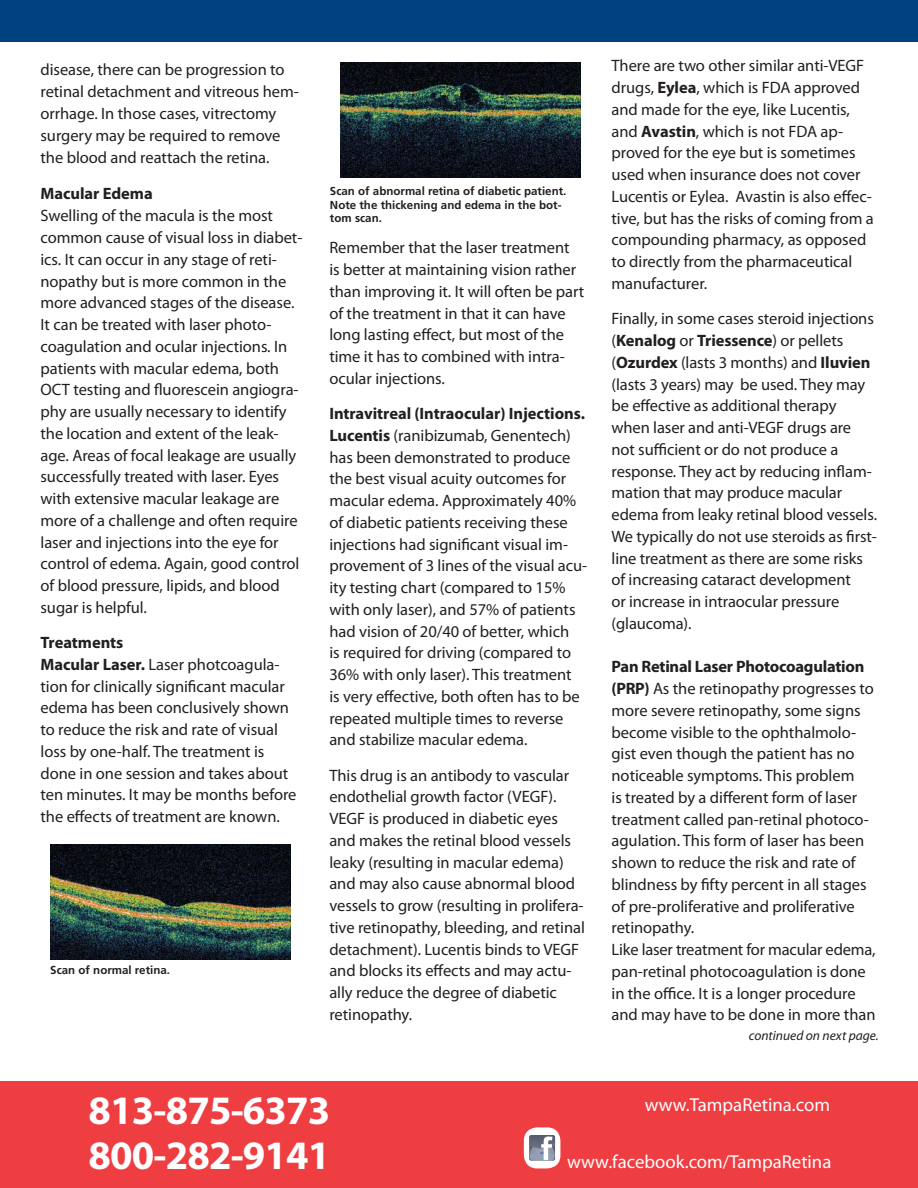
<style>
.page{position:relative;width:918px;height:1188px;background:#fff}
.page>*{position:absolute;margin:0;border:0;box-sizing:border-box;transform-origin:0 0}
.t1{font:700 40.5px/45px "Myriad Pro";letter-spacing:-.02em;color:#fff}
.t2{font:18.75px "Myriad Pro";color:#fff}
.t3{font:16.5px/21.8px "Myriad Pro";letter-spacing:-.005em;color:#231f20}
.t4{font:700 16.5px "Myriad Pro";letter-spacing:-.005em;color:#231f20}
.t5{font:italic 13.5px "Myriad Pro";color:#231f20}
.t6{font:700 11.55px/13.5px "Frutiger";color:#231f20}
.s1{font-weight:700}
</style>
<div class="page">
<div style="left:0;top:0;width:918px;height:41px;background:#004280"></div>
<div style="left:0;top:1082px;width:918px;height:106px;background:#ef3e42"></div>
<div style="left:524px;top:1127px;width:36px;height:41px;background:#fff;border-radius:13px"></div>
<svg style="left:529px;top:1135px;width:26px;height:26px"></svg>
<img style="left:340px;top:62px;width:241px;height:116px">
<img style="left:50px;top:844px;width:241px;height:116px">
<p class="t3" style="left:40px;top:59px;width:260px">disease, there can be progression to retinal detachment and vitreous hem&shy;orrhage. In those cases, vitrectomy surgery may be required to remove the blood and reattach the retina.</p>
<p class="t4" style="left:40px;top:187px;width:114px">Macular Edema</p>
<p class="t3" style="left:40px;top:205px;width:263px">Swelling of the macula is the most common cause of visual loss in diabet&shy;ics. It can occur in any stage of reti&shy;nopathy but is more common in the more advanced stages of the disease.<br>It can be treated with laser photo&shy;coagulation and ocular injections. In patients with macular edema, both OCT testing and fluorescein angiogra&shy;phy are usually necessary to identify the location and extent of the leak&shy;age. Areas of focal leakage are usually successfully treated with laser. Eyes with extensive macular leakage are more of a challenge and often require laser and injections into the eye for control of edema. Again, good control of blood pressure, lipids, and blood sugar is helpful.</p>
<p class="t3" style="left:40px;top:633px;width:257px"><span class="s1">Treatments<br>Macular Laser.</span> Laser photcoagula&shy;tion for clinically significant macular edema has been conclusively shown to reduce the risk and rate of visual loss by one-half. The treatment is done in one session and takes about ten minutes. It may be months before the effects of treatment are known.</p>
<p class="t6" style="left:50px;top:964px;width:121px">Scan of normal retina.</p>
<p class="t6" style="left:330px;top:185px;width:238px">Scan of abnormal retina of diabetic patient.<br>Note the thickening and edema in the bot&shy;tom scan.</p>
<p class="t3" style="left:329px;top:238px;width:256px">Remember that the laser treatment<br>is better at maintaining vision rather than improving it. It will often be part of the treatment in that it can have long lasting effect, but most of the time it has to combined with intra&shy;ocular injections.</p>
<p class="t3" style="left:329px;top:404px;width:259px"><span class="s1">Intravitreal (Intraocular) Injections.<br>Lucentis</span> (ranibizumab, Genentech) has been demonstrated to produce the best visual acuity outcomes for macular edema. Approximately 40% of diabetic patients receiving these injections had significant visual im&shy;provement of 3 lines of the visual acu&shy;ity testing chart (compared to 15% with only laser), and 57% of patients had vision of 20/40 of better, which<br>is required for driving (compared to 36% with only laser). This treatment<br>is very effective, both often has to be repeated multiple times to reverse and stabilize macular edema.</p>
<p class="t3" style="left:329px;top:765px;width:257px">This drug is an antibody to vascular endothelial growth factor (VEGF).<br>VEGF is produced in diabetic eyes and makes the retinal blood vessels leaky (resulting in macular edema) and may also cause abnormal blood vessels to grow (resulting in prolifera&shy;tive retinopathy, bleeding, and retinal detachment). Lucentis binds to VEGF and blocks its effects and may actu&shy;ally reduce the degree of diabetic retinopathy.</p>
<p class="t3" style="left:612px;top:56px;width:264px">There are two other similar anti-VEGF drugs, <span class="s1">Eylea</span>, which is FDA approved and made for the eye, like Lucentis, and <span class="s1">Avastin</span>, which is not FDA ap&shy;proved for the eye but is sometimes used when insurance does not cover Lucentis or Eylea. Avastin is also effec&shy;tive, but has the risks of coming from a compounding pharmacy, as opposed to directly from the pharmaceutical manufacturer.</p>
<p class="t3" style="left:612px;top:309px;width:267px">Finally, in some cases steroid injections (<span class="s1">Kenalog</span> or <span class="s1">Triessence</span>) or pellets (<span class="s1">Ozurdex</span> (lasts 3 months) and <span class="s1">Iluvien </span>(lasts 3 years) may be used. They may be effective as additional therapy when laser and anti-VEGF drugs are not sufficient or do not produce a response. They act by reducing inflam&shy;mation that may produce macular edema from leaky retinal blood vessels.<br>We typically do not use steroids as first&shy;line treatment as there are some risks of increasing cataract development<br>or increase in intraocular pressure (glaucoma).</p>
<p class="t3" style="left:612px;top:657px;width:266px"><span class="s1">Pan Retinal Laser Photocoagulation (PRP)</span> As the retinopathy progresses to more severe retinopathy, some signs become visible to the ophthalmolo&shy;gist even though the patient has no noticeable symptoms. This problem<br>is treated by a different form of laser treatment called pan-retinal photoco&shy;agulation. This form of laser has been shown to reduce the risk and rate of blindness by fifty percent in all stages of pre-proliferative and proliferative retinopathy.<br>Like laser treatment for macular edema, pan-retinal photocoagulation is done in the office. It is a longer procedure and may have to be done in more than</p>
<p class="t5" style="left:749px;top:1031px;width:131px">continued on next page.</p>
<h1 class="t1" style="left:88px;top:1091px;width:243px">813-875-6373<br>800-282-9141</h1>
<p class="t2" style="left:645px;top:1098px;width:187px">www.TampaRetina.com</p>
<p class="t2" style="left:567px;top:1154px;width:266px">www.facebook.com/TampaRetina</p>
</div>
